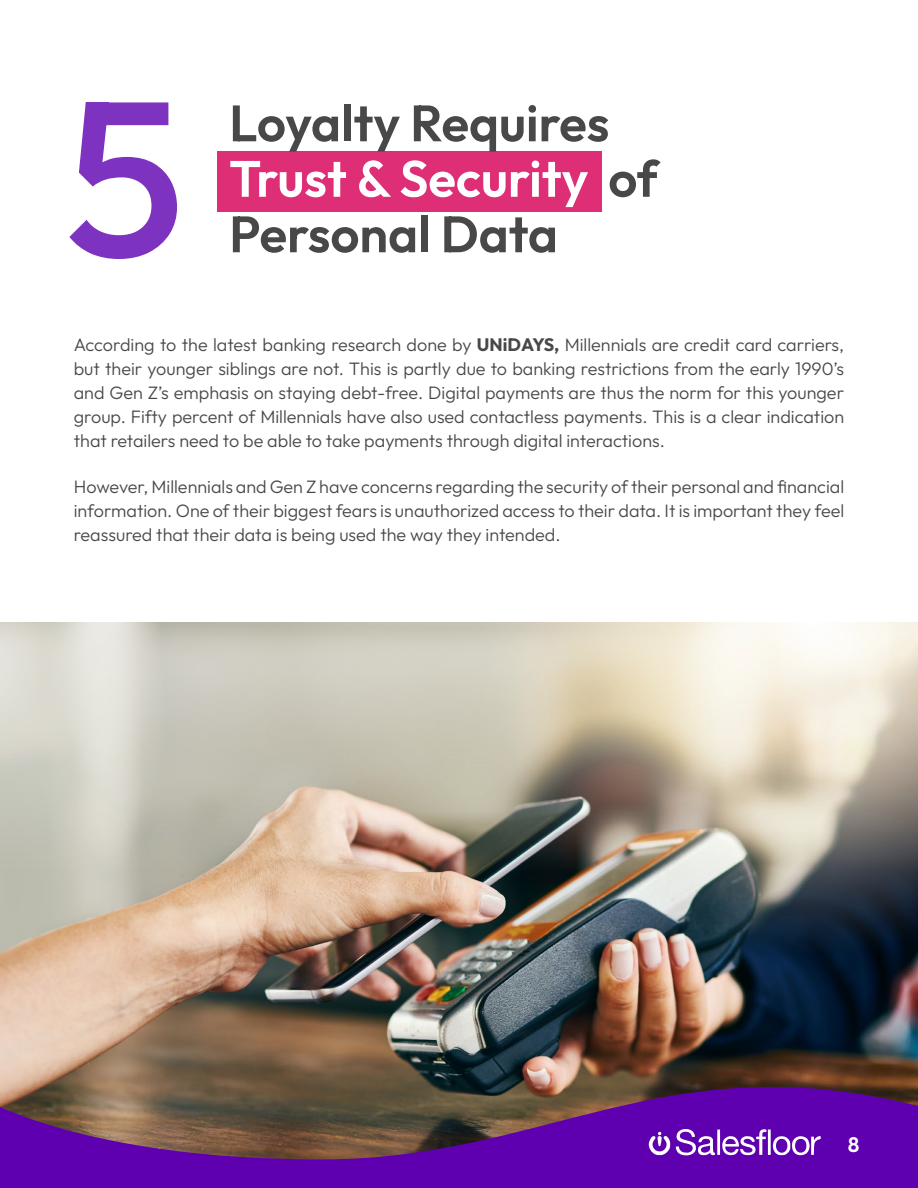
<style>
.page{position:relative;width:918px;height:1188px;background:#fff}
.page>*{position:absolute;margin:0;border:0;box-sizing:border-box;transform-origin:0 0}
.t1{font:500 220.5px "Outfit";color:#7e33c0}
.t2{font:600 51px/55.5px "Outfit";color:#484848}
.t3{font:600 21px "Outfit";color:#fff}
.t4{font:300 18px/24px "Outfit";color:#484848;text-align:justify}
.s1{color:#fff}
.s2{font-weight:700}
</style>
<div class="page">
<img style="left:0;top:623px;width:918px;height:401px">
<img style="left:0;top:1024px;width:918px;height:164px">
<svg style="left:648px;top:1132px;width:22px;height:23px"></svg>
<svg style="left:676px;top:1129px;width:145px;height:27px"></svg>
<div style="left:217px;top:151px;width:385px;height:61px;background:#de2e75"></div>
<h1 class="t1" style="left:65px;top:54px;width:122px">5</h1>
<h2 class="t2" style="left:229px;top:95px;width:430px">Loyalty Requires<br><span class="s1">Trust &amp; Security</span> of</h2>
<h2 class="t2" style="left:229px;top:206px;width:330px">Personal Data</h2>
<p class="t4" style="left:74px;top:333px;width:772px">According to the latest banking research done by <span class="s2">UNiDAYS,</span> Millennials are credit card carriers, but their younger siblings are not. This is partly due to banking restrictions from the early 1990’s and Gen Z’s emphasis on staying debt-free. Digital payments are thus the norm for this younger group. Fifty percent of Millennials have also used contactless payments. This is a clear indication that retailers need to be able to take payments through digital interactions.</p>
<p class="t4" style="left:74px;top:474px;width:772px">However, Millennials and Gen Z have concerns regarding the security of their personal and financial information. One of their biggest fears is unauthorized access to their data. It is important they feel reassured that their data is being used the way they intended.</p>
<p class="t3" style="left:848px;top:1132px;width:13px">8</p>
</div>
